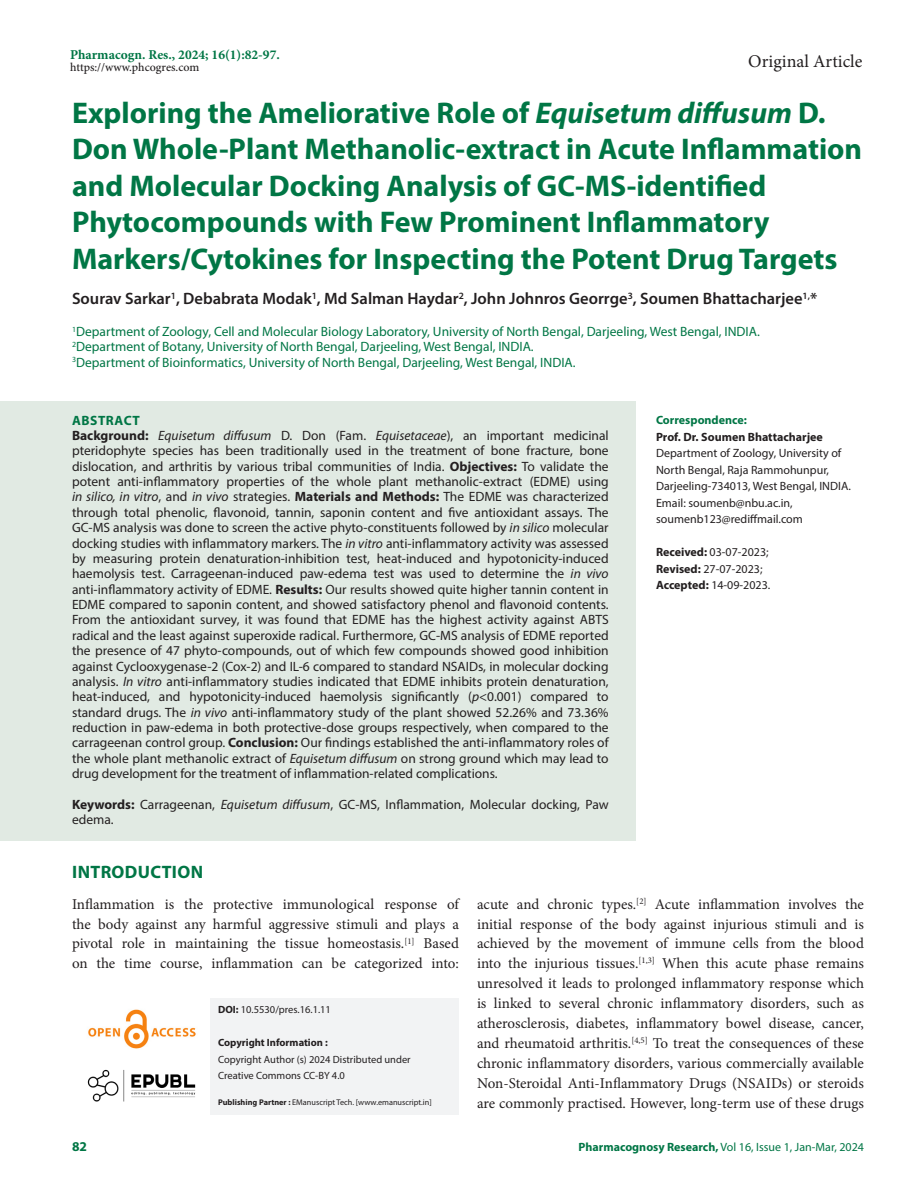
<style>
.page{position:relative;width:918px;height:1188px;background:#fff}
.page>*{position:absolute;margin:0;border:0;box-sizing:border-box;transform-origin:0 0}
.Art_Title{font:700 30px/36.5px "Myriad Pro";color:#007645}
.t1{font:18px "Minion Pro";color:#231f20}
.Intro_head{font:700 18px "Myriad Pro";letter-spacing:.02em;color:#007645}
.Author_Names{font:600 16.5px "Myriad Pro";color:#231f20}
.Body_text__FO{font:15px/20px "Minion Pro";color:#231f20;text-align:justify}
.Abstract_TXT{font:13.5px/15.5px "Myriad Pro";color:#231f20;text-align:justify}
.Author_Affiliations{font:13.5px "Myriad Pro";color:#007645}
.KY{font:13.5px/15.5px "Myriad Pro";color:#231f20}
.t2{font:700 13.5px "Minion Pro";color:#007645}
.ABS_Heading{font:700 13.5px "Myriad Pro";letter-spacing:.04em;color:#007645}
.Correspondence_AU_Af{font:12px/16.5px "Myriad Pro";color:#231f20}
.Journal_Dates{font:12px/16.5px "Myriad Pro";color:#231f20}
.t3{font:12px "Myriad Pro";color:#007645}
.Correspondence_AU_Af-2{font:700 12px "Myriad Pro";color:#231f20}
.t4{font:500 12px "Minion Pro";color:#231f20}
.Correspondence_AU_Af-3{font:700 12px "Myriad Pro";color:#007645}
.t5{font:10.5px/16.5px "Myriad Pro";color:#231f20}
.t6{font:700 10.5px "Myriad Pro";color:#231f20}
.t7{font:8.25px "Myriad Pro";color:#231f20}
.s1{font-style:italic}
.s2{font-weight:700}
</style>
<div class="page">
<img style="left:88px;top:1009px;width:108px;height:40px">
<img style="left:87px;top:1069px;width:109px;height:33px">
<div style="left:211px;top:998px;width:248px;height:36px;background:#f2f3f4"></div>
<div style="left:211px;top:1031px;width:248px;height:26px;background:#f2f3f4"></div>
<div style="left:211px;top:1048px;width:248px;height:25px;background:#f2f3f4"></div>
<div style="left:211px;top:1064px;width:248px;height:26px;background:#f2f3f4"></div>
<div style="left:211px;top:1084px;width:248px;height:30px;background:#f2f3f4"></div>
<div style="left:0;top:401px;width:636px;height:40px;background:#e1eae3"></div>
<div style="left:0;top:416px;width:636px;height:379px;background:#e1eae3"></div>
<div style="left:0;top:785px;width:636px;height:56px;background:#e1eae3"></div>
<p class="t2" style="left:70px;top:45px;width:211px">Pharmacogn. Res., 2024; 16(1):82-97.</p>
<p class="t4" style="left:70px;top:59px;width:131px">https://www.phcogres.com</p>
<h2 class="t1" style="left:748px;top:49px;width:116px">Original Article</h2>
<p class="Art_Title" style="left:72px;top:94px;width:792px">Exploring the Ameliorative Role of <span class="s1">Equisetum diffusum</span> D.<br>Don Whole-Plant Methanolic-extract in Acute Inflammation and Molecular Docking Analysis of GC-MS-identified Phytocompounds with Few Prominent Inflammatory Markers/Cytokines for Inspecting the Potent Drug Targets</p>
<p class="Author_Names" style="left:72px;top:288px;width:747px">Sourav Sarkar<sup>1</sup>, Debabrata Modak<sup>1</sup>, Md Salman Haydar<sup>2</sup>, John Johnros Georrge<sup>3</sup>, Soumen Bhattacharjee<sup>1,</sup>*</p>
<p class="Author_Affiliations" style="left:72px;top:323px;width:689px"><sup>1</sup>Department of Zoology, Cell and Molecular Biology Laboratory, University of North Bengal, Darjeeling, West Bengal, INDIA.</p>
<p class="Author_Affiliations" style="left:72px;top:339px;width:463px"><sup>2</sup>Department of Botany, University of North Bengal, Darjeeling, West Bengal, INDIA.</p>
<p class="Author_Affiliations" style="left:72px;top:354px;width:505px"><sup>3</sup>Department of Bioinformatics, University of North Bengal, Darjeeling, West Bengal, INDIA.</p>
<p class="ABS_Heading" style="left:72px;top:411px;width:69px">ABSTRACT</p>
<p class="Abstract_TXT" style="left:72px;top:427px;width:538px"><span class="s2">Background:</span> <span class="s1">Equisetum diffusum</span> D. Don (Fam. <span class="s1">Equisetaceae</span>), an important medicinal pteridophyte species has been traditionally used in the treatment of bone fracture, bone dislocation, and arthritis by various tribal communities of India. <span class="s2">Objectives:</span> To validate the potent anti-inflammatory properties of the whole plant methanolic-extract (EDME) using <span class="s1">in silico, in vitro</span>, and <span class="s1">in vivo</span> strategies. <span class="s2">Materials and Methods:</span> The EDME was characterized through total phenolic, flavonoid, tannin, saponin content and five antioxidant assays. The GC-MS analysis was done to screen the active phyto-constituents followed by <span class="s1">in silico</span> molecular docking studies with inflammatory markers. The <span class="s1">in vitro</span> anti-inflammatory activity was assessed by measuring protein denaturation-inhibition test, heat-induced and hypotonicity-induced haemolysis test. Carrageenan-induced paw-edema test was used to determine the <span class="s1">in vivo </span>anti-inflammatory activity of EDME. <span class="s2">Results:</span> Our results showed quite higher tannin content in EDME compared to saponin content, and showed satisfactory phenol and flavonoid contents.<br>From the antioxidant survey, it was found that EDME has the highest activity against ABTS radical and the least against superoxide radical. Furthermore, GC-MS analysis of EDME reported the presence of 47 phyto-compounds, out of which few compounds showed good inhibition against Cyclooxygenase-2 (Cox-2) and IL-6 compared to standard NSAIDs, in molecular docking analysis. <span class="s1">In vitro</span> anti-inflammatory studies indicated that EDME inhibits protein denaturation, heat-induced, and hypotonicity-induced haemolysis significantly (<span class="s1">p</span>&lt;0.001) compared to standard drugs. The <span class="s1">in vivo</span> anti-inflammatory study of the plant showed 52.26% and 73.36% reduction in paw-edema in both protective-dose groups respectively, when compared to the carrageenan control group. <span class="s2">Conclusion:</span> Our findings established the anti-inflammatory roles of the whole plant methanolic extract of <span class="s1">Equisetum diffusum</span> on strong ground which may lead to drug development for the treatment of inflammation-related complications.</p>
<p class="KY" style="left:72px;top:796px;width:538px"><span class="s2">Keywords:</span> Carrageenan, <span class="s1">Equisetum diffusum</span>, GC-MS, Inflammation, Molecular docking, Paw edema.</p>
<p class="Correspondence_AU_Af-3" style="left:656px;top:412px;width:92px">Correspondence:</p>
<p class="Correspondence_AU_Af-2" style="left:656px;top:429px;width:168px">Prof. Dr. Soumen Bhattacharjee</p>
<p class="Correspondence_AU_Af" style="left:656px;top:445px;width:196px">Department of Zoology, University of<br>North Bengal, Raja Rammohunpur,<br>Darjeeling-734013, West Bengal, INDIA.</p>
<p class="Correspondence_AU_Af" style="left:656px;top:494px;width:148px">Email: soumenb@nbu.ac.in, soumenb123@rediffmail.com</p>
<p class="Journal_Dates" style="left:656px;top:544px;width:116px"><span class="s2">Received:</span> 03-07-2023;<br><span class="s2">Revised:</span> 27-07-2023;<br><span class="s2">Accepted:</span> 14-09-2023.</p>
<p class="Intro_head" style="left:72px;top:861px;width:132px">INTRODUCTION</p>
<p class="Body_text__FO" style="left:72px;top:894px;width:389px">Inflammation is the protective immunological response of the body against any harmful aggressive stimuli and plays a pivotal role in maintaining the tissue homeostasis.<sup>[1]</sup> Based on the time course, inflammation can be categorized into:</p>
<p class="Body_text__FO" style="left:477px;top:894px;width:389px">acute and chronic types.<sup>[2]</sup> Acute inflammation involves the initial response of the body against injurious stimuli and is achieved by the movement of immune cells from the blood into the injurious tissues.<sup>[1,3]</sup> When this acute phase remains unresolved it leads to prolonged inflammatory response which is linked to several chronic inflammatory disorders, such as atherosclerosis, diabetes, inflammatory bowel disease, cancer, and rheumatoid arthritis.<sup>[4,5]</sup> To treat the consequences of these chronic inflammatory disorders, various commercially available Non-Steroidal Anti-Inflammatory Drugs (NSAIDs) or steroids are commonly practised. However, long-term use of these drugs</p>
<p class="t5" style="left:218px;top:1001px;width:114px"><span class="s2">DOI:</span> 10.5530/pres.16.1.11</p>
<p class="t6" style="left:218px;top:1036px;width:111px">Copyright Information :</p>
<p class="t5" style="left:218px;top:1051px;width:194px">Copyright Author (s) 2024 Distributed under<br>Creative Commons CC-BY 4.0</p>
<p class="t7" style="left:218px;top:1097px;width:215px"><span class="s2">Publishing Partner :</span> EManuscript Tech. [www.emanuscript.in]</p>
<p class="ABS_Heading" style="left:72px;top:1137px;width:16px">82</p>
<p class="t3" style="left:579px;top:1139px;width:287px"><span class="s2">Pharmacognosy Research,</span> Vol 16, Issue 1, Jan-Mar, 2024</p>
</div>
